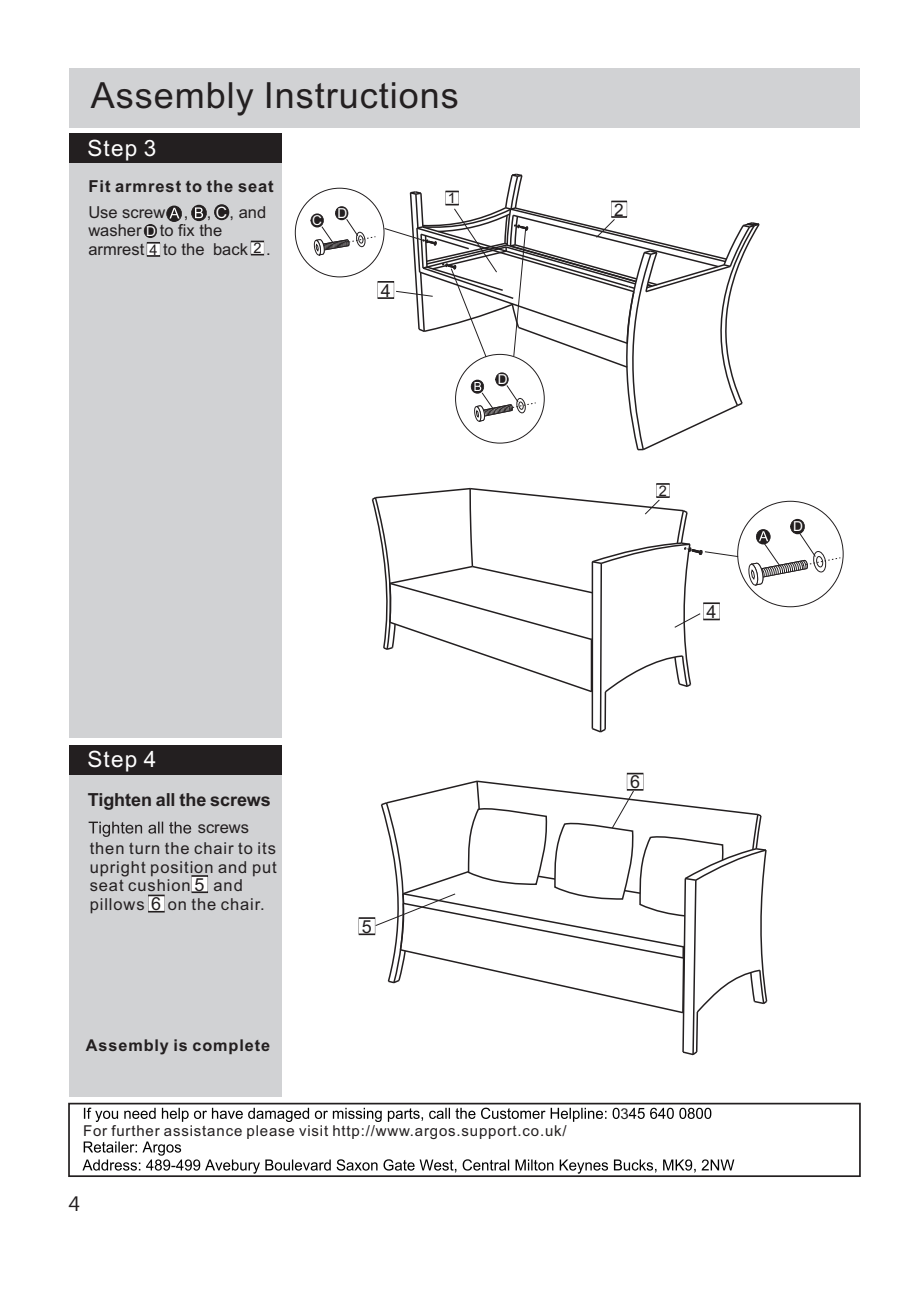
<style>
.page{position:relative;width:920px;height:1290px;background:#fff}
.page>*{position:absolute;margin:0;border:0;box-sizing:border-box;transform-origin:0 0}
.t1{font:36px "Arial";color:#231f20}
.t2{font:22.5px "Arial";letter-spacing:.055em;color:#fff}
.t3{font:20.85px "Ebrima";color:#231f20}
.t4{font:700 18px "Arial";color:#231f20}
.t5{font:18px "Arial";color:#231f20}
.t6{font:17.25px "Arial";color:#231f20}
.t7{font:16.5px/18.5px "Arial";letter-spacing:.055em;color:#231f20;text-align:justify}
.t8{font:16.5px/18.5px "Arial";color:#231f20}
.t9{font:700 16.5px "Arial";letter-spacing:.055em;color:#231f20}
.t10{font:700 16.2px "Arial";letter-spacing:.055em;color:#231f20}
.t11{font:15.75px "Arial";color:#fff}
.t12{font:15px "Arial";letter-spacing:.055em;color:#231f20}
.t13{font:14.55px "Arial";color:#231f20}
.t14{font:13.8px "Arial";color:#fff}
.t15{font:13.65px "Arial";color:#fff}
.s1{font-size:18px}
</style>
<div class="page">
<div style="left:69px;top:68px;width:791px;height:60px;background:#d1d2d4"></div>
<div style="left:70px;top:746px;width:212px;height:350px;background:#d1d2d4"></div>
<div style="left:69px;top:163px;width:213px;height:575px;background:#d1d2d4"></div>
<div style="left:69px;top:133px;width:213px;height:30px;background:#231f20"></div>
<div style="left:68px;top:1103px;width:793px;height:74px;border:2px solid #231f20"></div>
<svg style="left:84px;top:1108px;width:627px;height:14px"></svg>
<svg style="left:82px;top:1141px;width:652px;height:33px"></svg>
<div style="left:69px;top:745px;width:213px;height:29px;background:#231f20"></div>
<svg style="left:89px;top:822px;width:102px;height:15px"></svg>
<div style="left:192px;top:876px;width:16px;height:16px;background:#fff"></div>
<div style="left:148px;top:895px;width:17px;height:17px;background:#fff"></div>
<div style="left:148px;top:895px;width:17px;height:17px;border:1px solid #231f20"></div>
<div style="left:627px;top:773px;width:17px;height:17px;border:1px solid #231f20"></div>
<div style="left:358px;top:918px;width:17px;height:17px;border:1px solid #231f20"></div>
<svg style="left:167px;top:206px;width:15px;height:15px"></svg>
<div style="left:166px;top:206px;width:16px;height:15px;border:1px solid #231f20;border-radius:50%"></div>
<svg style="left:169px;top:208px;width:10px;height:10px"></svg>
<svg style="left:191px;top:205px;width:15px;height:15px"></svg>
<div style="left:191px;top:205px;width:16px;height:16px;border:1px solid #231f20;border-radius:50%"></div>
<svg style="left:195px;top:207px;width:8px;height:11px"></svg>
<div style="left:251px;top:241px;width:13px;height:14px;background:#fff"></div>
<div style="left:251px;top:241px;width:13px;height:14px;border:1px solid #231f20"></div>
<div style="left:147px;top:243px;width:13px;height:13px;background:#fff"></div>
<div style="left:147px;top:242px;width:13px;height:14px;border:1px solid #231f20"></div>
<div style="left:656px;top:484px;width:14px;height:13px;border:1px solid #231f20"></div>
<div style="left:756px;top:529px;width:14px;height:15px;border:1px solid #231f20;border-radius:50%"></div>
<div style="left:790px;top:520px;width:14px;height:13px;background:#231f20;border-radius:50%"></div>
<div style="left:790px;top:519px;width:15px;height:15px;border:1px solid #231f20;border-radius:50%"></div>
<svg style="left:744px;top:531px;width:97px;height:57px"></svg>
<div style="left:311px;top:214px;width:12px;height:13px;background:#231f20;border-radius:50%"></div>
<div style="left:311px;top:214px;width:13px;height:13px;border:1px solid #231f20;border-radius:50%"></div>
<div style="left:335px;top:207px;width:13px;height:12px;background:#231f20;border-radius:50%"></div>
<div style="left:335px;top:207px;width:13px;height:13px;border:1px solid #231f20;border-radius:50%"></div>
<svg style="left:310px;top:219px;width:66px;height:39px"></svg>
<div style="left:214px;top:205px;width:15px;height:14px;background:#231f20;border-radius:50%"></div>
<div style="left:214px;top:205px;width:15px;height:15px;border:1px solid #231f20;border-radius:50%"></div>
<div style="left:144px;top:225px;width:13px;height:12px;background:#231f20;border-radius:50%"></div>
<div style="left:144px;top:224px;width:13px;height:14px;border:1px solid #231f20;border-radius:50%"></div>
<svg style="left:384px;top:173px;width:376px;height:278px"></svg>
<svg style="left:371px;top:487px;width:367px;height:246px"></svg>
<svg style="left:375px;top:779px;width:393px;height:277px"></svg>
<h1 class="t1" style="left:91px;top:82px;width:370px">As s e m b l y I n s t r u c t i o n s</h1>
<h2 class="t2" style="left:87px;top:139px;width:70px">Step 3</h2>
<p class="t9" style="left:89px;top:180px;width:187px">Fit armrest to the seat</p>
<p class="t8" style="left:88px;top:204px;width:184px;text-indent:95px">, , , and washer to fix the armrest to the back .</p>
<p class="t8" style="left:88px;top:204px;width:79px">Use sсrew</p>
<p class="t11" style="left:216px;top:206px;width:13px">C</p>
<p class="t14" style="left:146px;top:226px;width:11px">D</p>
<p class="t13" style="left:149px;top:244px;width:10px">4</p>
<p class="t13" style="left:253px;top:243px;width:10px">2</p>
<p class="t15" style="left:312px;top:215px;width:11px">C</p>
<p class="t14" style="left:337px;top:208px;width:11px">D</p>
<p class="t5" style="left:381px;top:283px;width:12px">4</p>
<p class="t13" style="left:448px;top:193px;width:10px">1</p>
<p class="t14" style="left:498px;top:374px;width:11px">D</p>
<p class="t6" style="left:614px;top:203px;width:11px">2</p>
<p class="t13" style="left:659px;top:485px;width:10px">2</p>
<p class="t5" style="left:706px;top:605px;width:12px">4</p>
<h2 class="t2" style="left:87px;top:751px;width:70px">Step 4</h2>
<p class="t4" style="left:88px;top:793px;width:185px">Tighten all the screws</p>
<p class="t7" style="left:90px;top:841px;width:189px">then turn the chair to its upright position and put seat cushion <span class="s1">5</span></p>
<p class="t7" style="left:198px;top:820px;width:53px">screws</p>
<p class="t7" style="left:90px;top:878px;width:177px;text-indent:124px">and pillows <span class="s1">6</span> on the chair.</p>
<p class="t10" style="left:86px;top:1039px;width:186px">Assembly is complete</p>
<p class="t5" style="left:362px;top:920px;width:12px">5</p>
<p class="t12" style="left:83px;top:1124px;width:485px">For further assistance please visit http://www.argos.support.co.uk/</p>
<p class="t3" style="left:69px;top:1196px;width:13px">4</p>
<p class="t5" style="left:630px;top:775px;width:12px">6</p>
<p class="t12" style="left:620px;top:1107px;width:10px">3</p>
<p class="t14" style="left:793px;top:521px;width:11px">D</p>
</div>
